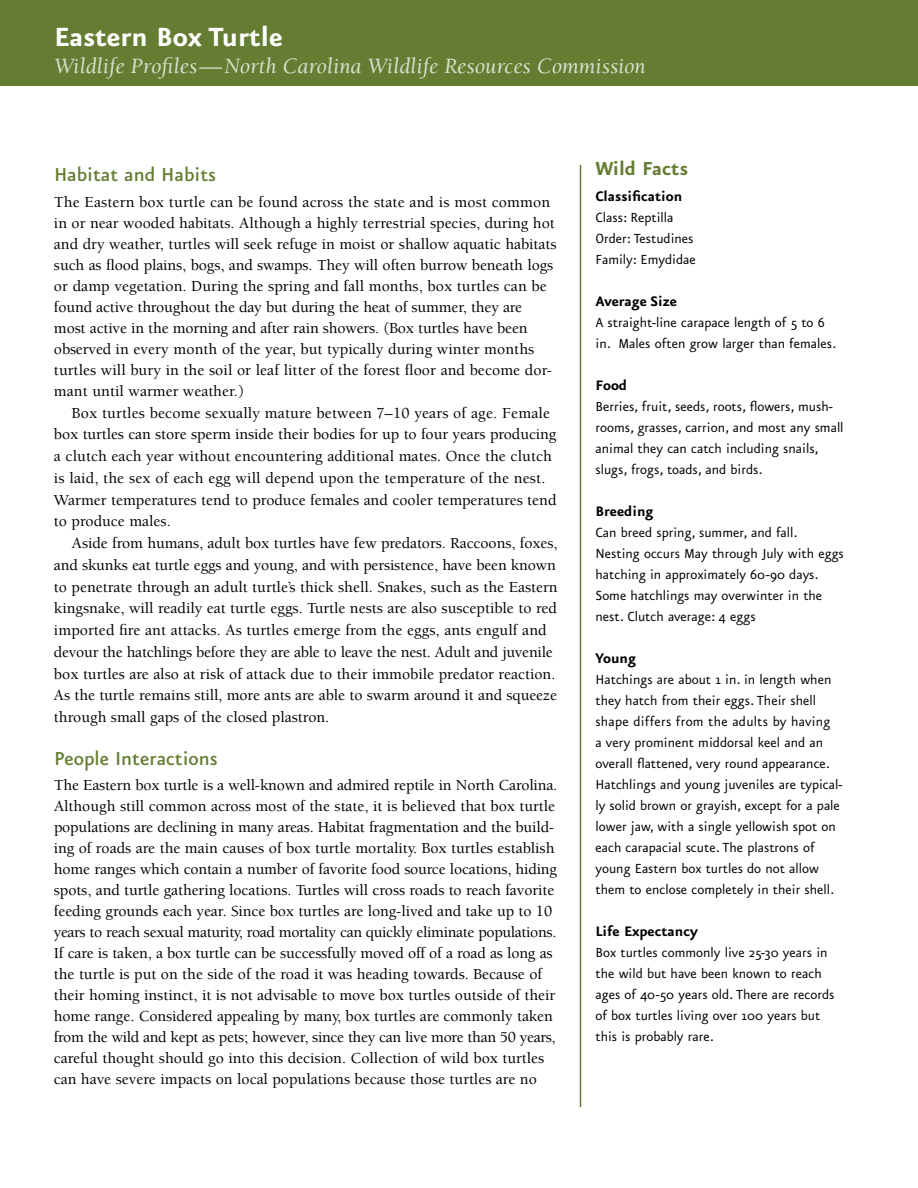
<style>
.page{position:relative;width:918px;height:1188px;background:#fff}
.page>*{position:absolute;margin:0;border:0;box-sizing:border-box;transform-origin:0 0}
.t1{font:700 31.5px "Eureka Sans";color:#fff}
.t2{font:italic 22.5px "Berkeley";color:#d8decc}
.t3{font:500 22.5px "Eureka Sans";color:#657d32}
.t4{font:700 22.5px "Eureka Sans";color:#657d32}
.t5{font:700 16.5px "Eureka Sans";color:#000}
.t6{font:500 15.75px/21px "Berkeley";color:#000}
.t7{font:15.75px/21px "Eureka Sans";color:#000}
</style>
<div class="page">
<div style="left:0;top:0;width:918px;height:86px;background:#657d32"></div>
<hr style="left:580px;top:165px;width:1px;height:942px;background:#657d32">
<h1 class="t1" style="left:54px;top:21px;width:230px">Eastern Box Turtle</h1>
<h2 class="t2" style="left:54px;top:57px;width:593px">Wildlife Profiles—North Carolina Wildlife Resources Commission</h2>
<h2 class="t3" style="left:54px;top:160px;width:164px">Habitat and Habits</h2>
<p class="t6" style="left:54px;top:193px;width:504px">The Eastern box turtle can be found across the state and is most common in or near wooded habitats. Although a highly terrestrial species, during hot and dry weather, turtles will seek refuge in moist or shallow aquatic habitats such as flood plains, bogs, and swamps. They will often burrow beneath logs or damp vegetation. During the spring and fall months, box turtles can be found active throughout the day but during the heat of summer, they are most active in the morning and after rain showers. (Box turtles have been observed in every month of the year, but typically during winter months turtles will bury in the soil or leaf litter of the forest floor and become dor&shy;mant until warmer weather.)</p>
<p class="t6" style="left:54px;top:403px;width:504px;line-height:21.8px;text-indent:18px">Box turtles become sexually mature between 7–10 years of age. Female box turtles can store sperm inside their bodies for up to four years producing a clutch each year without encountering additional mates. Once the clutch is laid, the sex of each egg will depend upon the temperature of the nest.<br>Warmer temperatures tend to produce females and cooler temperatures tend to produce males.</p>
<p class="t6" style="left:54px;top:534px;width:505px;line-height:21.8px;text-indent:18px">Aside from humans, adult box turtles have few predators. Raccoons, foxes, and skunks eat turtle eggs and young, and with persistence, have been known to penetrate through an adult turtle’s thick shell. Snakes, such as the Eastern kingsnake, will readily eat turtle eggs. Turtle nests are also susceptible to red imported fire ant attacks. As turtles emerge from the eggs, ants engulf and devour the hatchlings before they are able to leave the nest. Adult and juvenile box turtles are also at risk of attack due to their immobile predator reaction.<br>As the turtle remains still, more ants are able to swarm around it and squeeze through small gaps of the closed plastron.</p>
<h2 class="t3" style="left:54px;top:744px;width:165px">People Interactions</h2>
<p class="t6" style="left:54px;top:776px;width:505px">The Eastern box turtle is a well-known and admired reptile in North Carolina.<br>Although still common across most of the state, it is believed that box turtle populations are declining in many areas. Habitat fragmentation and the build&shy;ing of roads are the main causes of box turtle mortality. Box turtles establish home ranges which contain a number of favorite food source locations, hiding spots, and turtle gathering locations. Turtles will cross roads to reach favorite feeding grounds each year. Since box turtles are long-lived and take up to 10 years to reach sexual maturity, road mortality can quickly eliminate populations.<br>If care is taken, a box turtle can be successfully moved off of a road as long as the turtle is put on the side of the road it was heading towards. Because of their homing instinct, it is not advisable to move box turtles outside of their home range. Considered appealing by many, box turtles are commonly taken from the wild and kept as pets; however, since they can live more than 50 years, careful thought should go into this decision. Collection of wild box turtles can have severe impacts on local populations because those turtles are no</p>
<h2 class="t4" style="left:596px;top:158px;width:94px">Wild Facts</h2>
<p class="t5" style="left:596px;top:188px;width:88px">Classification</p>
<p class="t7" style="left:596px;top:208px;width:102px">Class: Reptilla<br>Order: Testudines<br>Family: Emydidae</p>
<p class="t5" style="left:596px;top:293px;width:83px">Average Size</p>
<p class="t7" style="left:595px;top:313px;width:242px">A straight-line carapace length of 5 to 6 in. Males often grow larger than females.</p>
<p class="t5" style="left:596px;top:377px;width:33px">Food</p>
<p class="t7" style="left:595px;top:397px;width:250px">Berries, fruit, seeds, roots, flowers, mush&shy;rooms, grasses, carrion, and most any small animal they can catch including snails, slugs, frogs, toads, and birds.</p>
<p class="t5" style="left:596px;top:503px;width:59px">Breeding</p>
<p class="t7" style="left:595px;top:523px;width:250px">Can breed spring, summer, and fall.<br>Nesting occurs May through July with eggs hatching in approximately 60-90 days.<br>Some hatchlings may overwinter in the nest. Clutch average: 4 eggs</p>
<p class="t5" style="left:596px;top:650px;width:42px">Young</p>
<p class="t7" style="left:595px;top:670px;width:248px">Hatchings are about 1 in. in length when they hatch from their eggs. Their shell shape differs from the adults by having<br>a very prominent middorsal keel and an overall flattened, very round appearance.<br>Hatchlings and young juveniles are typical&shy;ly solid brown or grayish, except for a pale lower jaw, with a single yellowish spot on each carapacial scute. The plastrons of young Eastern box turtles do not allow them to enclose completely in their shell.</p>
<p class="t5" style="left:596px;top:923px;width:104px">Life Expectancy</p>
<p class="t7" style="left:595px;top:943px;width:240px">Box turtles commonly live 25-30 years in the wild but have been known to reach ages of 40-50 years old. There are records of box turtles living over 100 years but this is probably rare.</p>
</div>
